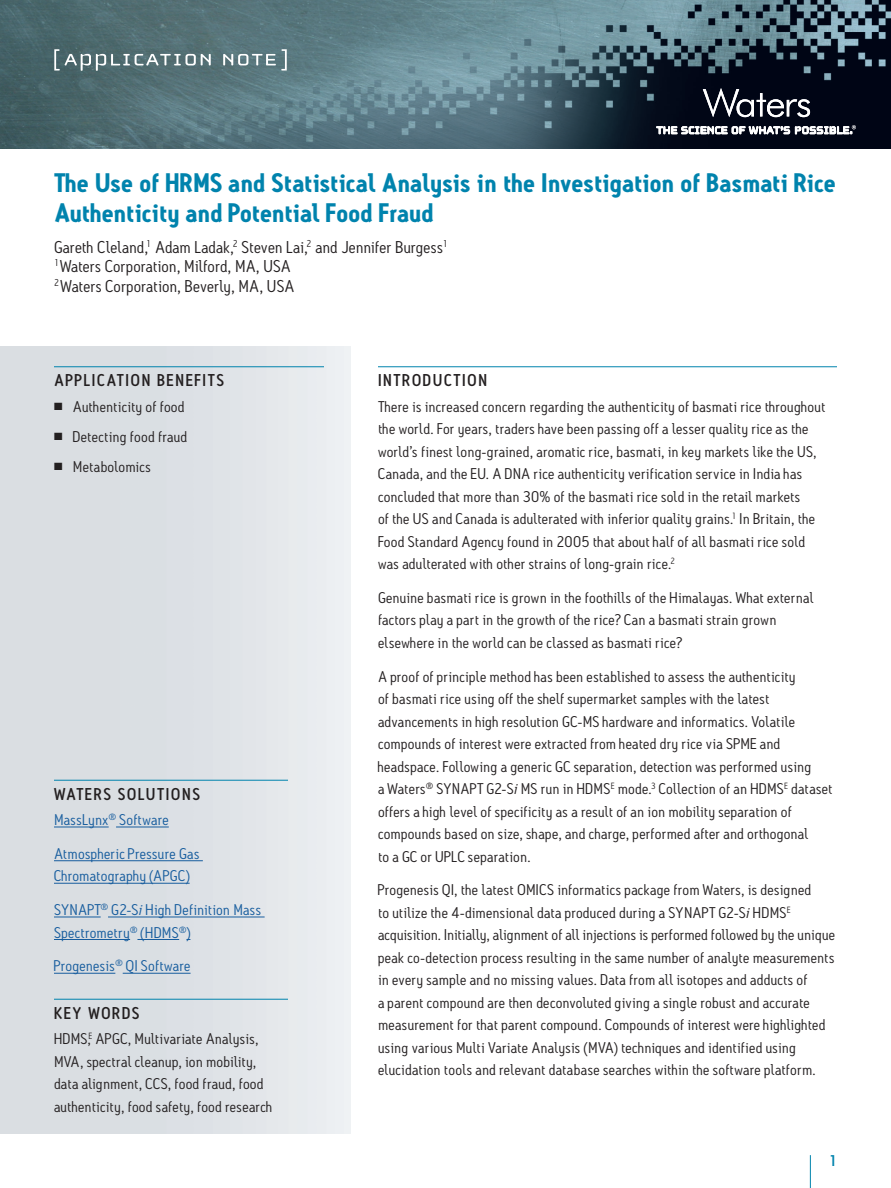
<style>
.page{position:relative;width:891px;height:1188px;background:#fff}
.page>*{position:absolute;margin:0;border:0;box-sizing:border-box;transform-origin:0 0}
.t1{font:700 25.8px/30px "Antitled OT";letter-spacing:.01em;color:#0083ad}
.t2{font:16.5px/19.5px "Antitled OT";letter-spacing:.01em;color:#231f20;scale:1.05 1}
.t3{font:500 16.5px "Antitled OT";letter-spacing:.12em;color:#231f20}
.t4{font:15px/22.5px "Antitled OT";letter-spacing:.02em;color:#231f20;scale:1.05 1}
.t5{font:15px/22.5px "Antitled OT";letter-spacing:.025em;color:#175d9e;scale:1.05 1}
.t6{font:500 15px "Antitled OT";color:#0083ad;scale:1.05 1}
.s1{font-style:italic}
</style>
<div class="page">
<img style="left:0;top:0;width:891px;height:148px">
<hr style="left:810px;top:1155px;width:1px;height:33px;background:#0083ad">
<svg style="left:54px;top:49px;width:157px;height:22px;background:#6d8488"></svg>
<svg style="left:223px;top:49px;width:64px;height:22px"></svg>
<svg style="left:657px;top:125px;width:199px;height:9px"></svg>
<svg style="left:703px;top:88px;width:107px;height:29px"></svg>
<hr style="left:54px;top:780px;width:234px;height:1px;background:#0083ad">
<hr style="left:54px;top:827px;width:55px;height:1px;background:#175d9e">
<hr style="left:116px;top:827px;width:53px;height:1px;background:#175d9e">
<hr style="left:54px;top:860px;width:149px;height:1px;background:#175d9e">
<hr style="left:54px;top:883px;width:136px;height:1px;background:#175d9e">
<hr style="left:54px;top:917px;width:47px;height:1px;background:#175d9e">
<hr style="left:108px;top:917px;width:157px;height:1px;background:#175d9e">
<hr style="left:54px;top:939px;width:76px;height:1px;background:#175d9e">
<hr style="left:137px;top:939px;width:42px;height:1px;background:#175d9e">
<hr style="left:54px;top:973px;width:61px;height:1px;background:#175d9e">
<hr style="left:123px;top:973px;width:68px;height:1px;background:#175d9e">
<hr style="left:54px;top:999px;width:234px;height:1px;background:#0083ad">
<hr style="left:54px;top:366px;width:270px;height:1px;background:#0083ad">
<hr style="left:378px;top:366px;width:459px;height:1px;background:#0083ad">
<h1 class="t1" style="left:54px;top:167px;width:783px">The Use of HRMS and Statistical Analysis in the Investigation of Basmati Rice<br>Authenticity and Potential Food Fraud</h1>
<p class="t2" style="left:54px;top:237px;width:377px">Gareth Cleland,<sup>1</sup> Adam Ladak,<sup>2</sup> Steven Lai,<sup>2</sup> and Jennifer Burgess<sup>1<br>1</sup>Waters Corporation, Milford, MA, USA<br><sup>2</sup> Waters Corporation, Beverly, MA, USA</p>
<p class="t3" style="left:54px;top:370px;width:171px">APPLICATION BENEFITS</p>
<p class="t4" style="left:54px;top:395px;width:126px">■ Authenticity of food</p>
<p class="t4" style="left:54px;top:425px;width:128px">■ Detecting food fraud</p>
<p class="t4" style="left:54px;top:455px;width:94px">■ Metabolomics</p>
<p class="t3" style="left:54px;top:784px;width:147px">WATERS SOLUTIONS</p>
<p class="t5" style="left:54px;top:808px;width:111px">MassLynx<sup>®</sup> Software</p>
<p class="t5" style="left:54px;top:842px;width:140px">Atmospheric Pressure Gas<br>Chromatography (APGC)</p>
<p class="t5" style="left:54px;top:898px;width:199px">SYNAPT<sup>®</sup> G2-S<span class="s1">i</span> High Definition Mass<br>Spectrometry<sup>®</sup> (HDMS<sup>®</sup>)</p>
<p class="t5" style="left:54px;top:955px;width:132px">Progenesis<sup>®</sup> QI Software</p>
<p class="t3" style="left:54px;top:1003px;width:87px">KEY WORDS</p>
<p class="t4" style="left:54px;top:1027px;width:209px">HDMS,<sup>E</sup> APGC, Multivariate Analysis, MVA, spectral cleanup, ion mobility, data alignment, CCS, food fraud, food authenticity, food safety, food research</p>
<p class="t3" style="left:378px;top:370px;width:110px">INTRODUCTION</p>
<p class="t4" style="left:378px;top:395px;width:428px">There is increased concern regarding the authenticity of basmati rice throughout the world. For years, traders have been passing off a lesser quality rice as the world’s finest long-grained, aromatic rice, basmati, in key markets like the US, Canada, and the EU. A DNA rice authenticity verification service in India has concluded that more than 30% of the basmati rice sold in the retail markets<br>of the US and Canada is adulterated with inferior quality grains.<sup>1</sup> In Britain, the Food Standard Agency found in 2005 that about half of all basmati rice sold was adulterated with other strains of long-grain rice.<sup>2</sup></p>
<p class="t4" style="left:378px;top:586px;width:416px">Genuine basmati rice is grown in the foothills of the Himalayas. What external factors play a part in the growth of the rice? Can a basmati strain grown elsewhere in the world can be classed as basmati rice?</p>
<p class="t4" style="left:378px;top:665px;width:434px">A proof of principle method has been established to assess the authenticity<br>of basmati rice using off the shelf supermarket samples with the latest advancements in high resolution GC-MS hardware and informatics. Volatile compounds of interest were extracted from heated dry rice via SPME and headspace. Following a generic GC separation, detection was performed using<br>a Waters<sup>®</sup> SYNAPT G2-S<span class="s1">i</span> MS run in HDMS<sup>E</sup> mode.<sup>3</sup> Collection of an HDMS<sup>E</sup> dataset offers a high level of specificity as a result of an ion mobility separation of compounds based on size, shape, and charge, performed after and orthogonal<br>to a GC or UPLC separation.</p>
<p class="t4" style="left:378px;top:879px;width:437px">Progenesis QI, the latest OMICS informatics package from Waters, is designed<br>to utilize the 4-dimensional data produced during a SYNAPT G2-S<span class="s1">i</span> HDMS<sup>E </sup>acquisition. Initially, alignment of all injections is performed followed by the unique peak co-detection process resulting in the same number of analyte measurements in every sample and no missing values. Data from all isotopes and adducts of<br>a parent compound are then deconvoluted giving a single robust and accurate measurement for that parent compound. Compounds of interest were highlighted using various Multi Variate Analysis (MVA) techniques and identified using elucidation tools and relevant database searches within the software platform.</p>
<p class="t6" style="left:829px;top:1151px;width:10px">1</p>
</div>
